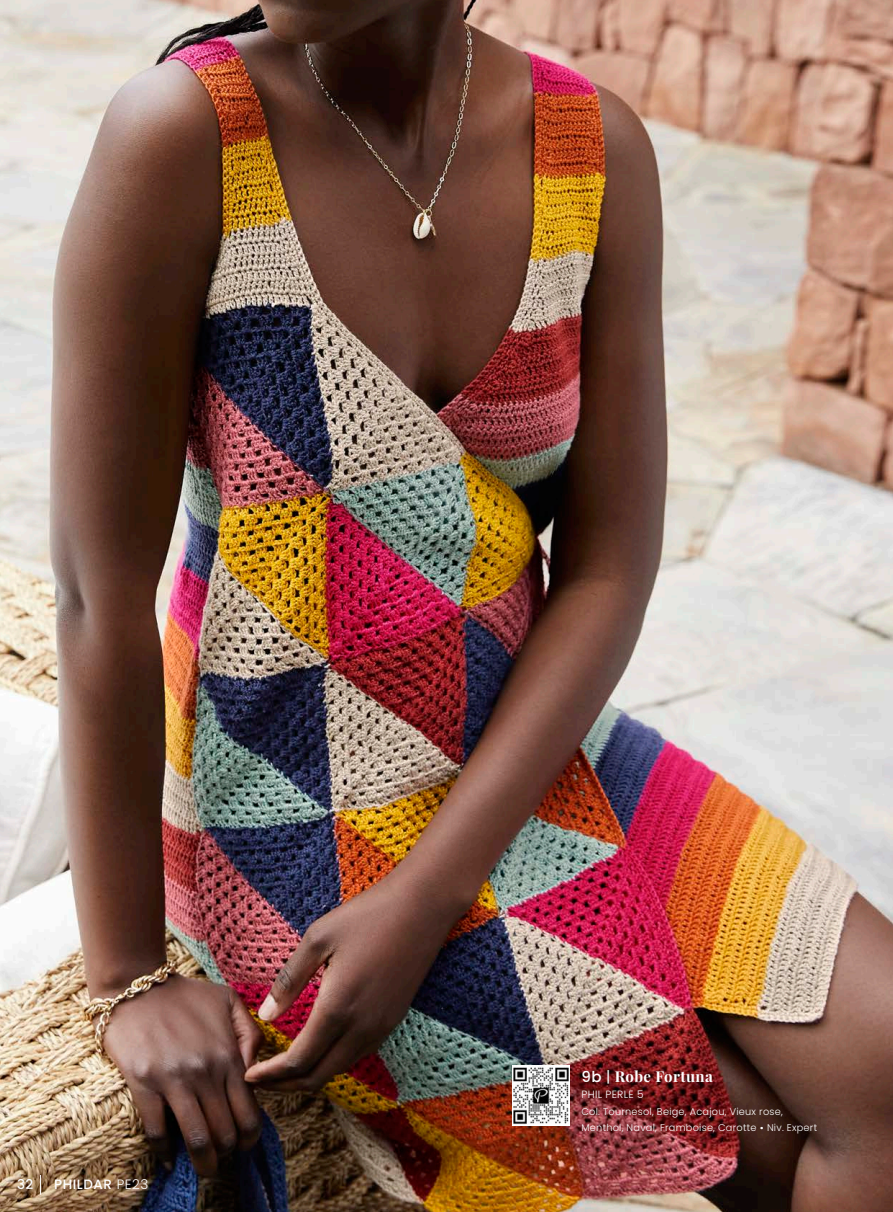
<style>
.page{position:relative;width:893px;height:1212px;background:#fff}
.page>*{position:absolute;margin:0;border:0;box-sizing:border-box;transform-origin:0 0}
.t1{font:700 15px "Playfair Display";letter-spacing:.025em;color:#fff}
.t2{font:500 13.5px "Poppins";letter-spacing:.04em;color:#fff}
.t3{font:300 10.5px "Poppins";letter-spacing:.025em;color:#fff}
.t4{font:300 9.75px/16.5px "Poppins";letter-spacing:.025em;color:#fff}
.s1{font-weight:300}
.s2{font-family:"Poppins";font-weight:500}
.s3{font-family:"Poppins";font-weight:400}
</style>
<div class="page">
<img style="left:0;top:0;width:893px;height:1212px">
<img style="left:512px;top:1065px;width:58px;height:60px">
<svg style="left:40px;top:1175px;width:1px;height:19px"></svg>
<h2 class="t2" style="left:17px;top:1176px;width:18px">32</h2>
<h2 class="t2" style="left:54px;top:1176px;width:96px">PHILDAR <span class="s1">PE23</span></h2>
<p class="t1" style="left:581px;top:1066px;width:133px"><span class="s2">9b</span> <span class="s3">|</span> Robe Fortuna</p>
<p class="t3" style="left:581px;top:1088px;width:64px">PHIL PERLE 5</p>
<p class="t4" style="left:581px;top:1103px;width:237px">Col. Tournesol, Beige, Acajou, Vieux rose,<br>Menthol, Naval, Framboise, Carotte <sup>.</sup> Niv. Expert</p>
</div>
